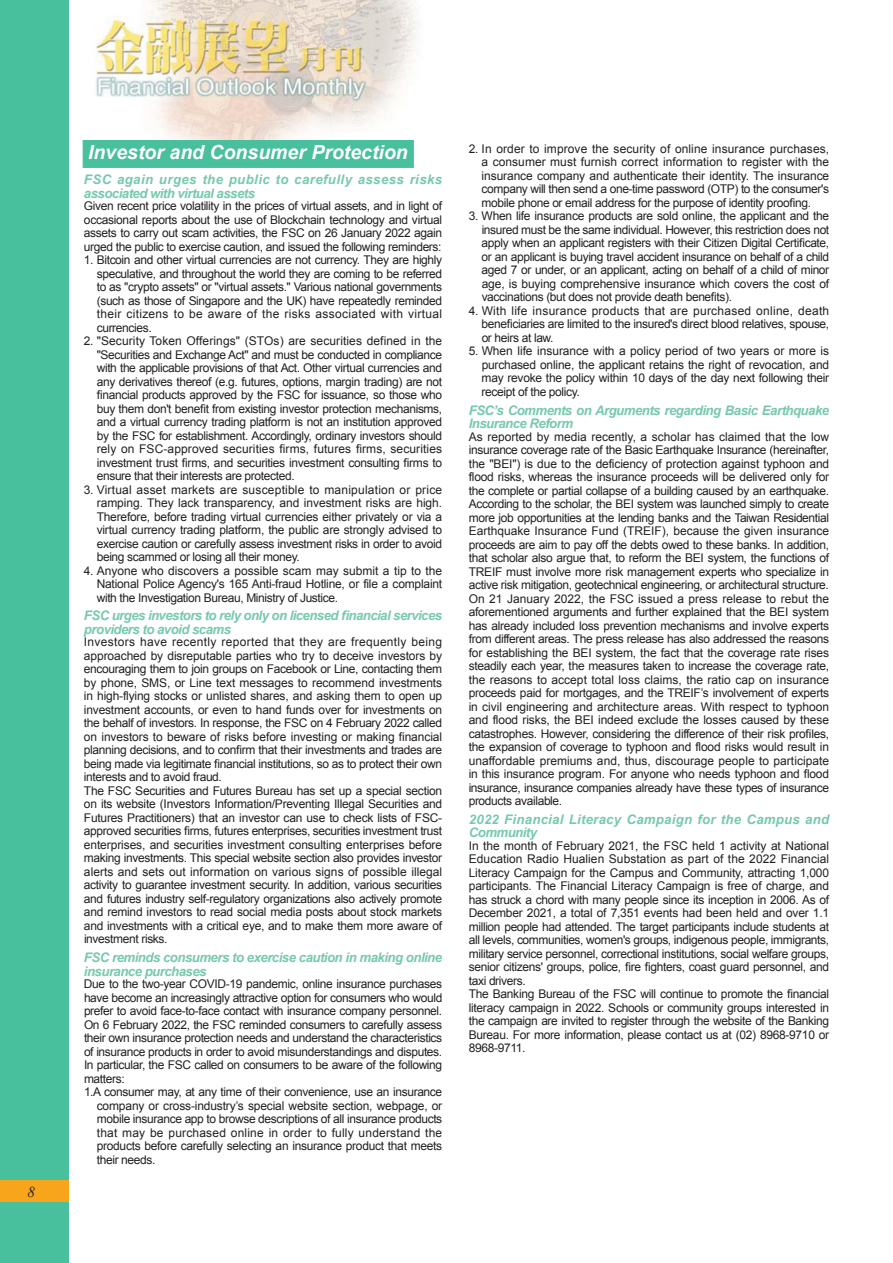
<style>
.page{position:relative;width:893px;height:1263px;background:#fff}
.page>*{position:absolute;margin:0;border:0;box-sizing:border-box;transform-origin:0 0}
.t1{font:italic 700 19.5px "Arial";color:#fff}
.t2{font:italic 15px "Times New Roman";color:#231f20}
.t3{font:italic 700 13.2px/13.5px "Arial";letter-spacing:-.04em;color:#77c9ae}
.t4{font:italic 700 13.2px/13.5px "Arial";letter-spacing:.035em;color:#77c9ae}
.t5{font:italic 700 13.2px/13.5px "Arial";letter-spacing:.02em;color:#77c9ae}
.t6{font:12px/13.5px "Arial";letter-spacing:-.03em;color:#231f20;text-align:justify}
.t7{font:12px "Arial";letter-spacing:.015em;color:#231f20}
</style>
<div class="page">
<img style="left:95px;top:0;width:323px;height:140px">
<div style="left:0;top:0;width:68px;height:1263px;background:#48bf9d"></div>
<div style="left:0;top:1180px;width:68px;height:21px;background:#f9a51b"></div>
<div style="left:83px;top:140px;width:331px;height:28px;background:#48bf9d"></div>
<p class="t2" style="left:28px;top:1181px;width:9px">8</p>
<h1 class="t1" style="left:88px;top:140px;width:321px">Investor and Consumer Protection</h1>
<p class="t4" style="left:84px;top:173px;width:360px">FSC again urges the public to carefully assess risks associated with virtual assets</p>
<p class="t6" style="left:84px;top:199px;width:360px">Given recent price volatility in the prices of virtual assets, and in light of occasional reports about the use of Blockchain technology and virtual assets to carry out scam activities, the FSC on 26 January 2022 again urged the public to exercise caution, and issued the following reminders:</p>
<p class="t6" style="left:97px;top:253px;width:347px;text-indent:-13px">1. Bitcoin and other virtual currencies are not currency. They are highly speculative, and throughout the world they are coming to be referred to as "crypto assets" or "virtual assets." Various national governments (such as those of Singapore and the UK) have repeatedly reminded their citizens to be aware of the risks associated with virtual currencies.</p>
<p class="t6" style="left:97px;top:334px;width:347px;text-indent:-13px">2. "Security Token Offerings" (STOs) are securities defined in the "Securities and Exchange Act" and must be conducted in compliance with the applicable provisions of that Act. Other virtual currencies and any derivatives thereof (e.g. futures, options, margin trading) are not financial products approved by the FSC for issuance, so those who buy them don't benefit from existing investor protection mechanisms, and a virtual currency trading platform is not an institution approved by the FSC for establishment. Accordingly, ordinary investors should rely on FSC-approved securities firms, futures firms, securities investment trust firms, and securities investment consulting firms to ensure that their interests are protected.</p>
<p class="t6" style="left:97px;top:483px;width:347px;text-indent:-13px">3. Virtual asset markets are susceptible to manipulation or price ramping. They lack transparency, and investment risks are high.<br>Therefore, before trading virtual currencies either privately or via a virtual currency trading platform, the public are strongly advised to exercise caution or carefully assess investment risks in order to avoid being scammed or losing all their money.</p>
<p class="t6" style="left:97px;top:564px;width:347px;text-indent:-13px">4. Anyone who discovers a possible scam may submit a tip to the National Police Agency's 165 Anti-fraud Hotline, or file a complaint with the Investigation Bureau, Ministry of Justice.</p>
<p class="t3" style="left:84px;top:610px;width:360px">FSC urges investors to rely only on licensed financial services providers to avoid scams</p>
<p class="t6" style="left:84px;top:636px;width:360px;text-align:left">Investors have recently reported that they are frequently being approached by disreputable parties who try to deceive investors by encouraging them to join groups on Facebook or Line, contacting them by phone, SMS, or Line text messages to recommend investments in high-flying stocks or unlisted shares, and asking them to open up investment accounts, or even to hand funds over for investments on the behalf of investors. In response, the FSC on 4 February 2022 called on investors to beware of risks before investing or making financial planning decisions, and to confirm that their investments and trades are being made via legitimate financial institutions, so as to protect their own interests and to avoid fraud.<br>The FSC Securities and Futures Bureau has set up a special section on its website (Investors Information/Preventing Illegal Securities and Futures Practitioners) that an investor can use to check lists of FSC&shy;approved securities firms, futures enterprises, securities investment trust enterprises, and securities investment consulting enterprises before making investments. This special website section also provides investor alerts and sets out information on various signs of possible illegal activity to guarantee investment security. In addition, various securities and futures industry self-regulatory organizations also actively promote and remind investors to read social media posts about stock markets and investments with a critical eye, and to make them more aware of investment risks.</p>
<p class="t3" style="left:84px;top:951px;width:360px">FSC reminds consumers to exercise caution in making online insurance purchases</p>
<p class="t6" style="left:84px;top:977px;width:360px">Due to the two-year COVID-19 pandemic, online insurance purchases</p>
<p class="t6" style="left:84px;top:991px;width:360px">have become an increasingly attractive option for consumers who would</p>
<p class="t6" style="left:84px;top:1004px;width:360px">prefer to avoid face-to-face contact with insurance company personnel.</p>
<p class="t6" style="left:84px;top:1018px;width:360px">On 6 February 2022, the FSC reminded consumers to carefully assess</p>
<p class="t6" style="left:84px;top:1031px;width:360px">their own insurance protection needs and understand the characteristics</p>
<p class="t6" style="left:84px;top:1045px;width:360px">of insurance products in order to avoid misunderstandings and disputes.</p>
<p class="t6" style="left:84px;top:1058px;width:360px">In particular, the FSC called on consumers to be aware of the following</p>
<p class="t6" style="left:84px;top:1072px;width:42px">matters:</p>
<p class="t6" style="left:84px;top:1085px;width:360px">1.A consumer may, at any time of their convenience, use an insurance</p>
<p class="t6" style="left:97px;top:1099px;width:347px">company or cross-industry’s special website section, webpage, or</p>
<p class="t6" style="left:97px;top:1112px;width:347px">mobile insurance app to browse descriptions of all insurance products</p>
<p class="t7" style="left:97px;top:1125px;width:347px">that may be purchased online in order to fully understand the</p>
<p class="t6" style="left:97px;top:1139px;width:347px">products before carefully selecting an insurance product that meets</p>
<p class="t6" style="left:97px;top:1153px;width:60px">their needs.</p>
<p class="t6" style="left:482px;top:142px;width:349px;text-indent:-13px">2. In order to improve the security of online insurance purchases, a consumer must furnish correct information to register with the insurance company and authenticate their identity. The insurance company will then send a one-time password (OTP) to the consumer's mobile phone or email address for the purpose of identity proofing.</p>
<p class="t6" style="left:482px;top:209px;width:349px;text-indent:-13px">3. When life insurance products are sold online, the applicant and the insured must be the same individual. However, this restriction does not apply when an applicant registers with their Citizen Digital Certificate, or an applicant is buying travel accident insurance on behalf of a child aged 7 or under, or an applicant, acting on behalf of a child of minor age, is buying comprehensive insurance which covers the cost of vaccinations (but does not provide death benefits).</p>
<p class="t6" style="left:482px;top:304px;width:349px;text-indent:-13px">4. With life insurance products that are purchased online, death beneficiaries are limited to the insured's direct blood relatives, spouse, or heirs at law.</p>
<p class="t6" style="left:482px;top:344px;width:349px;text-indent:-13px">5. When life insurance with a policy period of two years or more is purchased online, the applicant retains the right of revocation, and may revoke the policy within 10 days of the day next following their receipt of the policy.</p>
<p class="t3" style="left:469px;top:404px;width:362px">FSC’s Comments on Arguments regarding Basic Earthquake<br>Insurance Reform</p>
<p class="t6" style="left:469px;top:430px;width:362px">As reported by media recently, a scholar has claimed that the low insurance coverage rate of the Basic Earthquake Insurance (hereinafter, the "BEI") is due to the deficiency of protection against typhoon and flood risks, whereas the insurance proceeds will be delivered only for the complete or partial collapse of a building caused by an earthquake.<br>According to the scholar, the BEI system was launched simply to create more job opportunities at the lending banks and the Taiwan Residential Earthquake Insurance Fund (TREIF), because the given insurance proceeds are aim to pay off the debts owed to these banks. In addition, that scholar also argue that, to reform the BEI system, the functions of TREIF must involve more risk management experts who specialize in active risk mitigation, geotechnical engineering, or architectural structure.<br>On 21 January 2022, the FSC issued a press release to rebut the aforementioned arguments and further explained that the BEI system has already included loss prevention mechanisms and involve experts from different areas. The press release has also addressed the reasons for establishing the BEI system, the fact that the coverage rate rises steadily each year, the measures taken to increase the coverage rate, the reasons to accept total loss claims, the ratio cap on insurance proceeds paid for mortgages, and the TREIF’s involvement of experts in civil engineering and architecture areas. With respect to typhoon and flood risks, the BEI indeed exclude the losses caused by these catastrophes. However, considering the difference of their risk profiles, the expansion of coverage to typhoon and flood risks would result in unaffordable premiums and, thus, discourage people to participate in this insurance program. For anyone who needs typhoon and flood insurance, insurance companies already have these types of insurance products available.</p>
<p class="t5" style="left:469px;top:813px;width:362px">2022 Financial Literacy Campaign for the Campus and<br>Community</p>
<p class="t6" style="left:469px;top:839px;width:362px;text-align:left">In the month of February 2021, the FSC held 1 activity at National Education Radio Hualien Substation as part of the 2022 Financial Literacy Campaign for the Campus and Community, attracting 1,000 participants. The Financial Literacy Campaign is free of charge, and has struck a chord with many people since its inception in 2006. As of December 2021, a total of 7,351 events had been held and over 1.1 million people had attended. The target participants include students at all levels, communities, women's groups, indigenous people, immigrants, military service personnel, correctional institutions, social welfare groups, senior citizens' groups, police, fire fighters, coast guard personnel, and taxi drivers.<br>The Banking Bureau of the FSC will continue to promote the financial literacy campaign in 2022. Schools or community groups interested in the campaign are invited to register through the website of the Banking Bureau. For more information, please contact us at (02) 8968-9710 or 8968-9711.</p>
</div>
